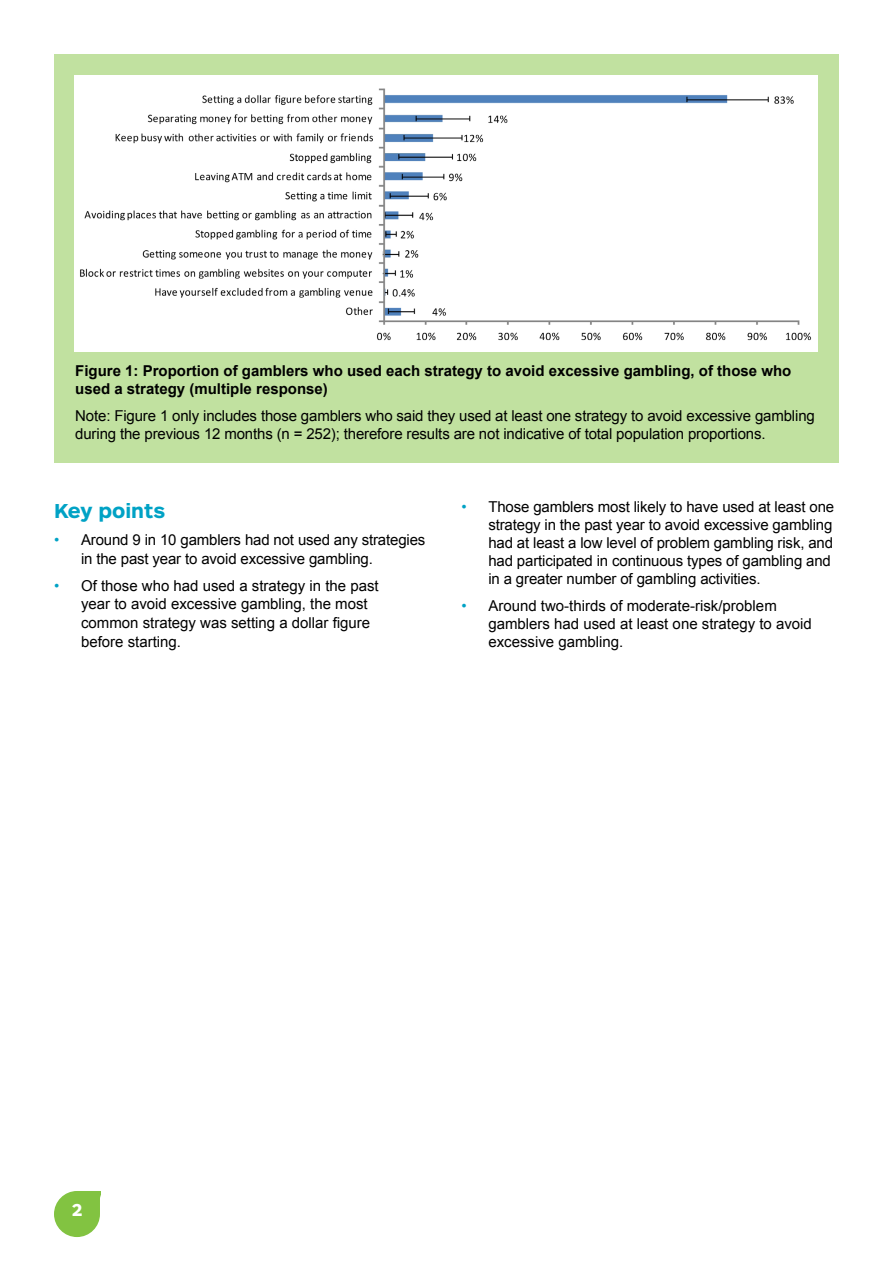
<style>
.page{position:relative;width:893px;height:1263px;background:#fff}
.page>*{position:absolute;margin:0;border:0;box-sizing:border-box;transform-origin:0 0}
.Blue_Heading{font:700 21px "ARS Maquette Pro";color:#00a2c5}
.t1{font:700 18px "ARS Maquette Pro";color:#fff}
.First_Bullets_-_Body{font:15px/18px "Arial";letter-spacing:-.01em;color:#000}
.Body_Copy{font:15px/18px "Arial";letter-spacing:-.01em;color:#000}
.Figure_and_Table_hea{font:700 15px/18px "Arial";color:#000}
.s1{color:#00a2c5}
</style>
<div class="page">
<div style="left:54px;top:54px;width:785px;height:409px;background:#c1e1a0"></div>
<svg style="left:54px;top:1191px;width:47px;height:46px"></svg>
<img style="left:75px;top:76px;width:742px;height:275px">
<p class="Figure_and_Table_hea" style="left:75px;top:362px;width:718px">Figure 1: Proportion of gamblers who used each strategy to avoid excessive gambling, of those who used a strategy (multiple response)</p>
<p class="Body_Copy" style="left:75px;top:407px;width:741px">Note: Figure 1 only includes those gamblers who said they used at least one strategy to avoid excessive gambling during the previous 12 months (n = 252); therefore results are not indicative of total population proportions.</p>
<p class="Blue_Heading" style="left:54px;top:497px;width:113px">Key points</p>
<p class="First_Bullets_-_Body" style="left:81px;top:531px;width:346px;line-height:18.6px;text-indent:-27px"><span class="s1">•</span> Around 9 in 10 gamblers had not used any strategies in the past year to avoid excessive gambling.</p>
<p class="First_Bullets_-_Body" style="left:81px;top:576px;width:299px;line-height:18.6px;text-indent:-27px"><span class="s1">•</span> Of those who had used a strategy in the past year to avoid excessive gambling, the most common strategy was setting a dollar figure before starting.</p>
<p class="First_Bullets_-_Body" style="left:488px;top:498px;width:347px;text-indent:-27px"><span class="s1">•</span> Those gamblers most likely to have used at least one strategy in the past year to avoid excessive gambling had at least a low level of problem gambling risk, and had participated in continuous types of gambling and in a greater number of gambling activities.</p>
<p class="First_Bullets_-_Body" style="left:488px;top:596px;width:325px;text-indent:-27px"><span class="s1">•</span> Around two-thirds of moderate-risk/problem gamblers had used at least one strategy to avoid excessive gambling.</p>
<p class="t1" style="left:72px;top:1198px;width:12px">2</p>
</div>
